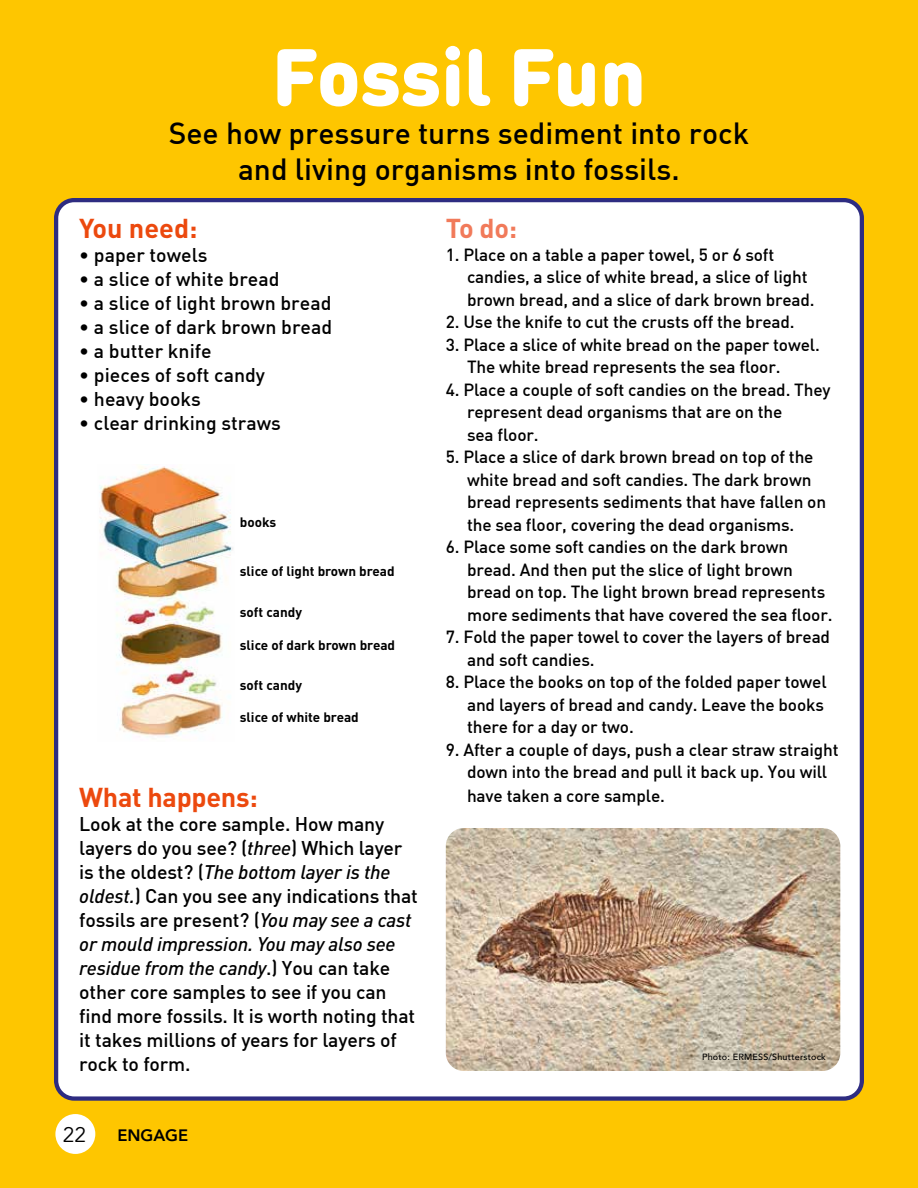
<style>
.page{position:relative;width:918px;height:1188px;background:#fec600}
.page>*{position:absolute;margin:0;border:0;box-sizing:border-box;transform-origin:0 0}
.t1{font:900 79.8px "DIN Round OT";color:#fff}
.t2{font:500 30px/36px "DIN";color:#000;text-align:center}
.t3{font:700 27px "DIN";letter-spacing:-.01em;color:#ec490e}
.t4{font:700 27px "DIN";color:#f17a5a}
.t5{font:21px "Avenir";color:#000}
.t6{font:500 19.5px/24px "DIN";letter-spacing:-.01em;color:#000}
.t7{font:500 17.25px/22.5px "DIN";letter-spacing:-.01em;color:#000}
.t8{font:800 16.5px "Avenir";color:#000}
.t9{font:700 13.5px "DIN";color:#000}
.t10{font:500 9px "Avenir";letter-spacing:.02em;color:#000}
.s1{font-style:italic}
</style>
<div class="page">
<div style="left:56px;top:200px;width:806px;height:899px;background:#fff;border-radius:18px"></div>
<div style="left:54px;top:198px;width:810px;height:903px;border:4px solid #2e2c81;border-radius:18px"></div>
<img style="left:446px;top:828px;width:394px;height:243px">
<div style="left:55px;top:1114px;width:40px;height:40px;background:#fff;border-radius:50%"></div>
<img style="left:99px;top:466px;width:134px;height:271px">
<h1 class="t1" style="left:272px;top:24px;width:376px">Fossil Fun</h1>
<h2 class="t2" style="left:169px;top:114px;width:582px">See how pressure turns sediment into rock and living organisms into fossils.</h2>
<h3 class="t3" style="left:79px;top:211px;width:120px">You need:</h3>
<p class="t6" style="left:79px;top:243px;width:130px">• paper towels</p>
<p class="t6" style="left:79px;top:267px;width:202px">• a slice of white bread</p>
<p class="t6" style="left:79px;top:291px;width:254px">• a slice of light brown bread</p>
<p class="t6" style="left:79px;top:315px;width:254px">• a slice of dark brown bread</p>
<p class="t6" style="left:79px;top:339px;width:134px">• a butter knife</p>
<p class="t6" style="left:79px;top:363px;width:187px">• pieces of soft candy</p>
<p class="t6" style="left:79px;top:387px;width:123px">• heavy books</p>
<p class="t6" style="left:79px;top:411px;width:203px">• clear drinking straws</p>
<h3 class="t4" style="left:446px;top:211px;width:73px">To do:</h3>
<p class="t7" style="left:467px;top:243px;width:349px;text-indent:-21px">1. Place on a table a paper towel, 5 or 6 soft candies, a slice of white bread, a slice of light brown bread, and a slice of dark brown bread.</p>
<p class="t7" style="left:446px;top:310px;width:350px">2. Use the knife to cut the crusts off the bread.</p>
<p class="t7" style="left:467px;top:333px;width:354px;text-indent:-21px">3. Place a slice of white bread on the paper towel.<br>The white bread represents the sea floor.</p>
<p class="t7" style="left:467px;top:378px;width:365px;text-indent:-21px">4. Place a couple of soft candies on the bread. They represent dead organisms that are on the<br>sea floor.</p>
<p class="t7" style="left:467px;top:445px;width:361px;text-indent:-21px">5. Place a slice of dark brown bread on top of the white bread and soft candies. The dark brown bread represents sediments that have fallen on the sea floor, covering the dead organisms.</p>
<p class="t7" style="left:467px;top:535px;width:367px;text-indent:-21px">6. Place some soft candies on the dark brown bread. And then put the slice of light brown bread on top. The light brown bread represents more sediments that have covered the sea floor.</p>
<p class="t7" style="left:467px;top:625px;width:365px;text-indent:-21px">7. Fold the paper towel to cover the layers of bread and soft candies.</p>
<p class="t7" style="left:467px;top:670px;width:361px;text-indent:-21px">8. Place the books on top of the folded paper towel and layers of bread and candy. Leave the books there for a day or two.</p>
<p class="t7" style="left:446px;top:738px;width:394px;text-align:center">9. After a couple of days, push a clear straw straight down into the bread and pull it back up. You will</p>
<p class="t9" style="left:240px;top:513px;width:38px">books</p>
<p class="t9" style="left:240px;top:562px;width:156px">slice of light brown bread</p>
<p class="t9" style="left:240px;top:604px;width:64px">soft candy</p>
<p class="t9" style="left:240px;top:636px;width:157px">slice of dark brown bread</p>
<p class="t9" style="left:240px;top:676px;width:64px">soft candy</p>
<p class="t9" style="left:240px;top:709px;width:121px">slice of white bread</p>
<h3 class="t3" style="left:79px;top:780px;width:180px">What happens:</h3>
<p class="t7" style="left:467px;top:784px;width:199px">have taken a core sample.</p>
<p class="t6" style="left:79px;top:811px;width:340px">Look at the core sample. How many layers do you see? (<span class="s1">three</span>) Which layer is the oldest? (<span class="s1">The bottom layer is the oldest.</span>) Can you see any indications that fossils are present? (<span class="s1">You may see a cast or mould impression. You may also see residue from the candy</span>.) You can take other core samples to see if you can find more fossils. It is worth noting that it takes millions of years for layers of rock to form.</p>
<p class="t5" style="left:63px;top:1122px;width:25px">22</p>
<p class="t8" style="left:117px;top:1122px;width:72px">ENGAGE</p>
<p class="t10" style="left:702px;top:1049px;width:125px">Photo: ERMESS/Shutterstock</p>
</div>
